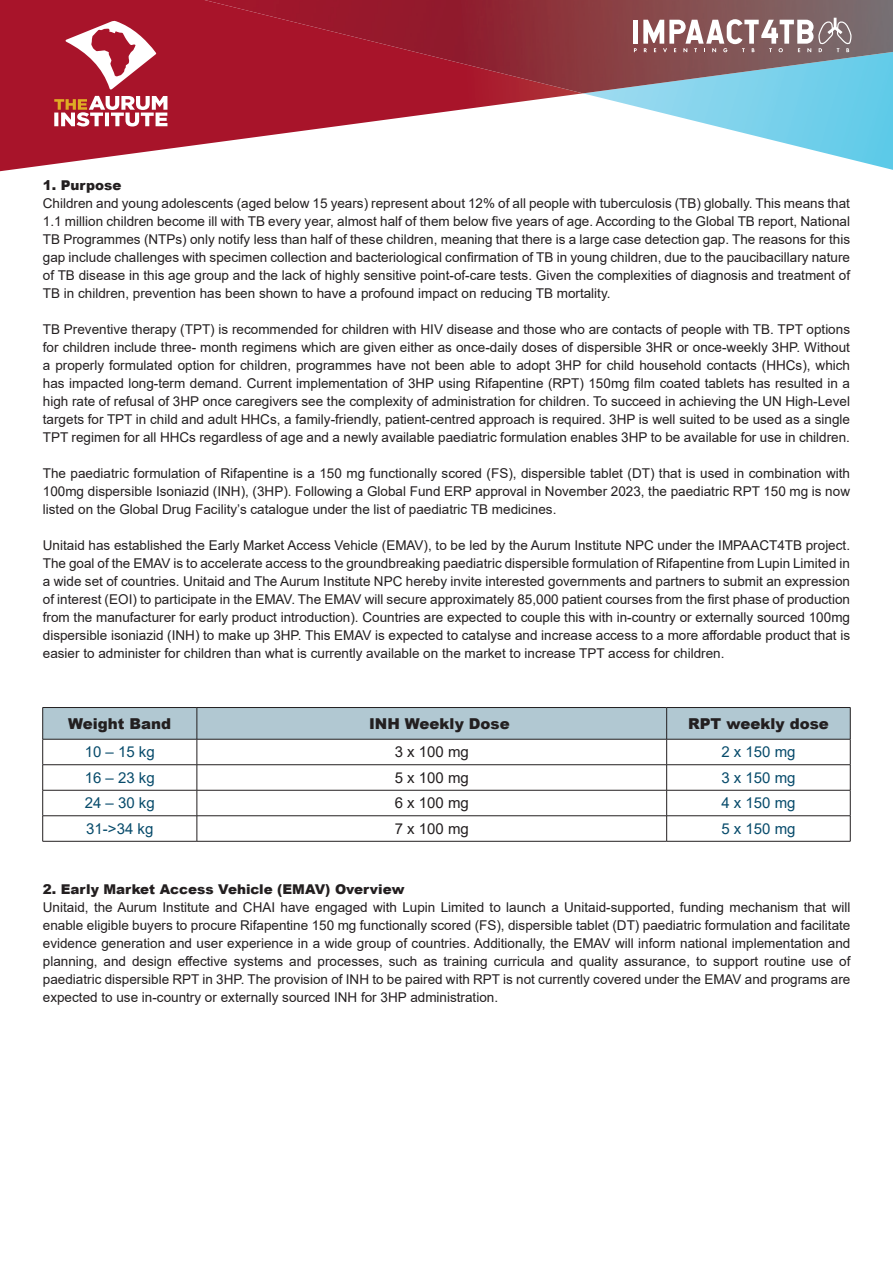
<style>
.page{position:relative;width:893px;height:1263px;background:#fff}
.page>*{position:absolute;margin:0;border:0;box-sizing:border-box;transform-origin:0 0}
.t1{font:15px "Arial";color:#074b6b}
.t2{font:900 15px "Arial";color:#231f20}
.t3{font:15px "Arial";color:#231f20}
.t4{font:13.5px/18px "Arial";color:#231f20;text-align:justify}
.t5{font:900 13.5px "Arial";color:#231f20}
</style>
<div class="page">
<img style="left:0;top:0;width:583px;height:171px">
<img style="left:583px;top:93px;width:310px;height:77px">
<img style="left:204px;top:0;width:689px;height:93px">
<div style="left:633px;top:20px;width:5px;height:24px;background:#fff"></div>
<svg style="left:634px;top:48px;width:3px;height:4px"></svg>
<svg style="left:643px;top:18px;width:209px;height:34px"></svg>
<svg style="left:66px;top:20px;width:90px;height:70px"></svg>
<svg style="left:54px;top:96px;width:113px;height:30px"></svg>
<svg style="left:42px;top:707px;width:809px;height:134px"></svg>
<hr style="left:43px;top:841px;width:154px;height:1px;background:#231f20">
<hr style="left:197px;top:841px;width:470px;height:1px;background:#231f20">
<hr style="left:667px;top:841px;width:183px;height:1px;background:#231f20">
<p class="t5" style="left:43px;top:175px;width:80px">1. Purpose</p>
<p class="t4" style="left:43px;top:194px;width:809px">Children and young adolescents (aged below 15 years) represent about 12% of all people with tuberculosis (TB) globally. This means that 1.1 million children become ill with TB every year, almost half of them below five years of age. According to the Global TB report, National TB Programmes (NTPs) only notify less than half of these children, meaning that there is a large case detection gap. The reasons for this gap include challenges with specimen collection and bacteriological confirmation of TB in young children, due to the paucibacillary nature of TB disease in this age group and the lack of highly sensitive point-of-care tests. Given the complexities of diagnosis and treatment of TB in children, prevention has been shown to have a profound impact on reducing TB mortality.</p>
<p class="t4" style="left:43px;top:320px;width:809px">TB Preventive therapy (TPT) is recommended for children with HIV disease and those who are contacts of people with TB. TPT options for children include three- month regimens which are given either as once-daily doses of dispersible 3HR or once-weekly 3HP. Without a properly formulated option for children, programmes have not been able to adopt 3HP for child household contacts (HHCs), which has impacted long-term demand. Current implementation of 3HP using Rifapentine (RPT) 150mg film coated tablets has resulted in a high rate of refusal of 3HP once caregivers see the complexity of administration for children. To succeed in achieving the UN High-Level targets for TPT in child and adult HHCs, a family-friendly, patient-centred approach is required. 3HP is well suited to be used as a single TPT regimen for all HHCs regardless of age and a newly available paediatric formulation enables 3HP to be available for use in children.</p>
<p class="t4" style="left:43px;top:464px;width:809px">The paediatric formulation of Rifapentine is a 150 mg functionally scored (FS), dispersible tablet (DT) that is used in combination with 100mg dispersible Isoniazid (INH), (3HP). Following a Global Fund ERP approval in November 2023, the paediatric RPT 150 mg is now listed on the Global Drug Facility’s catalogue under the list of paediatric TB medicines.</p>
<p class="t4" style="left:43px;top:536px;width:809px">Unitaid has established the Early Market Access Vehicle (EMAV), to be led by the Aurum Institute NPC under the IMPAACT4TB project.<br>The goal of the EMAV is to accelerate access to the groundbreaking paediatric dispersible formulation of Rifapentine from Lupin Limited in a wide set of countries. Unitaid and The Aurum Institute NPC hereby invite interested governments and partners to submit an expression of interest (EOI) to participate in the EMAV. The EMAV will secure approximately 85,000 patient courses from the first phase of production from the manufacturer for early product introduction). Countries are expected to couple this with in-country or externally sourced 100mg dispersible isoniazid (INH) to make up 3HP. This EMAV is expected to catalyse and increase access to a more affordable product that is easier to administer for children than what is currently available on the market to increase TPT access for children.</p>
<p class="t2" style="left:68px;top:712px;width:104px">Weight Band</p>
<p class="t2" style="left:369px;top:712px;width:142px">INH Weekly Dose</p>
<p class="t2" style="left:688px;top:712px;width:142px">RPT weekly dose</p>
<p class="t1" style="left:85px;top:742px;width:72px">10 – 15 kg</p>
<p class="t3" style="left:395px;top:742px;width:76px">3 x 100 mg</p>
<p class="t1" style="left:721px;top:742px;width:76px">2 x 150 mg</p>
<p class="t1" style="left:85px;top:767px;width:72px">16 – 23 kg</p>
<p class="t3" style="left:395px;top:767px;width:76px">5 x 100 mg</p>
<p class="t1" style="left:721px;top:767px;width:76px">3 x 150 mg</p>
<p class="t1" style="left:85px;top:793px;width:72px">24 – 30 kg</p>
<p class="t3" style="left:395px;top:793px;width:76px">6 x 100 mg</p>
<p class="t1" style="left:721px;top:793px;width:76px">4 x 150 mg</p>
<p class="t1" style="left:86px;top:818px;width:69px">31-&gt;34 kg</p>
<p class="t3" style="left:395px;top:818px;width:76px">7 x 100 mg</p>
<p class="t1" style="left:721px;top:818px;width:76px">5 x 150 mg</p>
<p class="t5" style="left:43px;top:880px;width:363px">2. Early Market Access Vehicle (EMAV) Overview</p>
<p class="t4" style="left:43px;top:898px;width:809px">Unitaid, the Aurum Institute and CHAI have engaged with Lupin Limited to launch a Unitaid-supported, funding mechanism that will enable eligible buyers to procure Rifapentine 150 mg functionally scored (FS), dispersible tablet (DT) paediatric formulation and facilitate evidence generation and user experience in a wide group of countries. Additionally, the EMAV will inform national implementation and planning, and design effective systems and processes, such as training curricula and quality assurance, to support routine use of paediatric dispersible RPT in 3HP. The provision of INH to be paired with RPT is not currently covered under the EMAV and programs are expected to use in-country or externally sourced INH for 3HP administration.</p>
</div>
